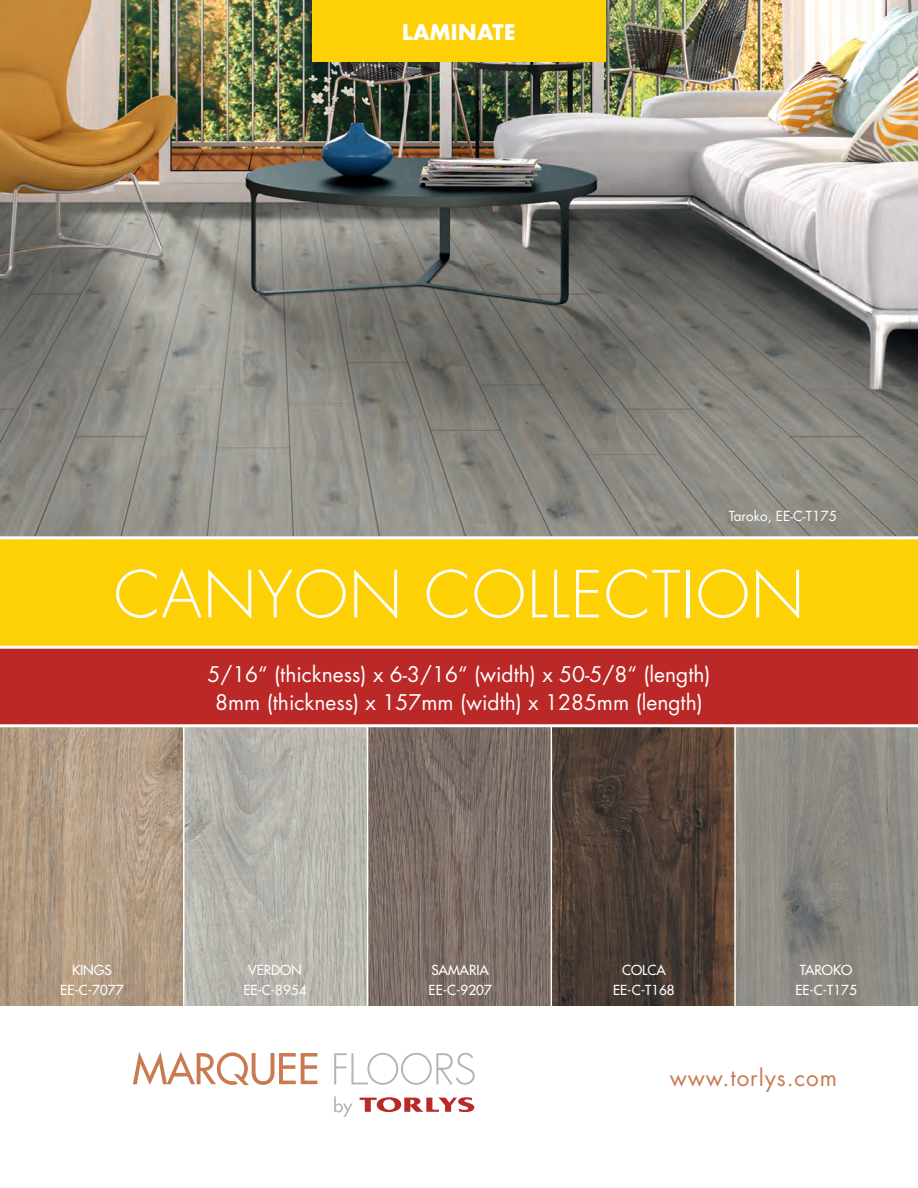
<style>
.page{position:relative;width:918px;height:1188px;background:#fff}
.page>*{position:absolute;margin:0;border:0;box-sizing:border-box;transform-origin:0 0}
.t1{font:300 63px "Futura";letter-spacing:.02em;color:#fff}
.t2{font:22.5px "Futura";letter-spacing:.04em;color:#c87b51}
.t3{font:21px "Futura";color:#fff}
.t4{font:700 21px "Futura";letter-spacing:.02em;color:#fff}
.t5{font:13.5px "Futura";color:#fff}
.t6{font:13.5px "Futura";color:#fff}
</style>
<div class="page">
<img style="left:0;top:727px;width:918px;height:278px">
<hr style="left:183px;top:726px;width:2px;height:285px;background:#fff">
<hr style="left:367px;top:726px;width:1px;height:285px;background:#fff">
<hr style="left:551px;top:726px;width:1px;height:285px;background:#fff">
<hr style="left:734px;top:726px;width:2px;height:285px;background:#fff">
<img style="left:0;top:0;width:918px;height:536px">
<svg style="left:360px;top:1097px;width:114px;height:15px"></svg>
<svg style="left:334px;top:1053px;width:141px;height:32px"></svg>
<svg style="left:334px;top:1096px;width:18px;height:21px"></svg>
<svg style="left:133px;top:1052px;width:184px;height:33px"></svg>
<div style="left:0;top:538px;width:918px;height:133px;background:#fed006"></div>
<div style="left:312px;top:0;width:294px;height:62px;background:#fed006"></div>
<hr style="left:0;top:536px;width:918px;height:3px;background:#fff">
<div style="left:0;top:647px;width:918px;height:79px;background:#ba2927"></div>
<hr style="left:0;top:646px;width:918px;height:3px;background:#fff">
<hr style="left:0;top:724px;width:918px;height:3px;background:#fff">
<p class="t4" style="left:402px;top:17px;width:115px">LAMINATE</p>
<p class="t6" style="left:729px;top:506px;width:110px">Taroko, EE-C-T175</p>
<p class="t1" style="left:114px;top:556px;width:692px">CANYON COLLECTION</p>
<p class="t3" style="left:207px;top:660px;width:505px">5/16“ (thickness) x 6-3/16“ (width) x 50-5/8“ (length)</p>
<p class="t3" style="left:215px;top:688px;width:489px">8mm (thickness) x 157mm (width) x 1285mm (length)</p>
<p class="t5" style="left:72px;top:962px;width:41px">KINGS</p>
<p class="t5" style="left:60px;top:982px;width:65px">EE-C-7077</p>
<p class="t5" style="left:248px;top:962px;width:55px">VERDON</p>
<p class="t5" style="left:243px;top:982px;width:65px">EE-C-8954</p>
<p class="t5" style="left:431px;top:962px;width:59px">SAMARIA</p>
<p class="t5" style="left:429px;top:982px;width:65px">EE-C-9207</p>
<p class="t5" style="left:622px;top:962px;width:45px">COLCA</p>
<p class="t5" style="left:613px;top:982px;width:63px">EE-C-T168</p>
<p class="t5" style="left:800px;top:962px;width:54px">TAROKO</p>
<p class="t5" style="left:795px;top:982px;width:63px">EE-C-T175</p>
<p class="t2" style="left:670px;top:1062px;width:169px">www.torlys.com</p>
</div>
